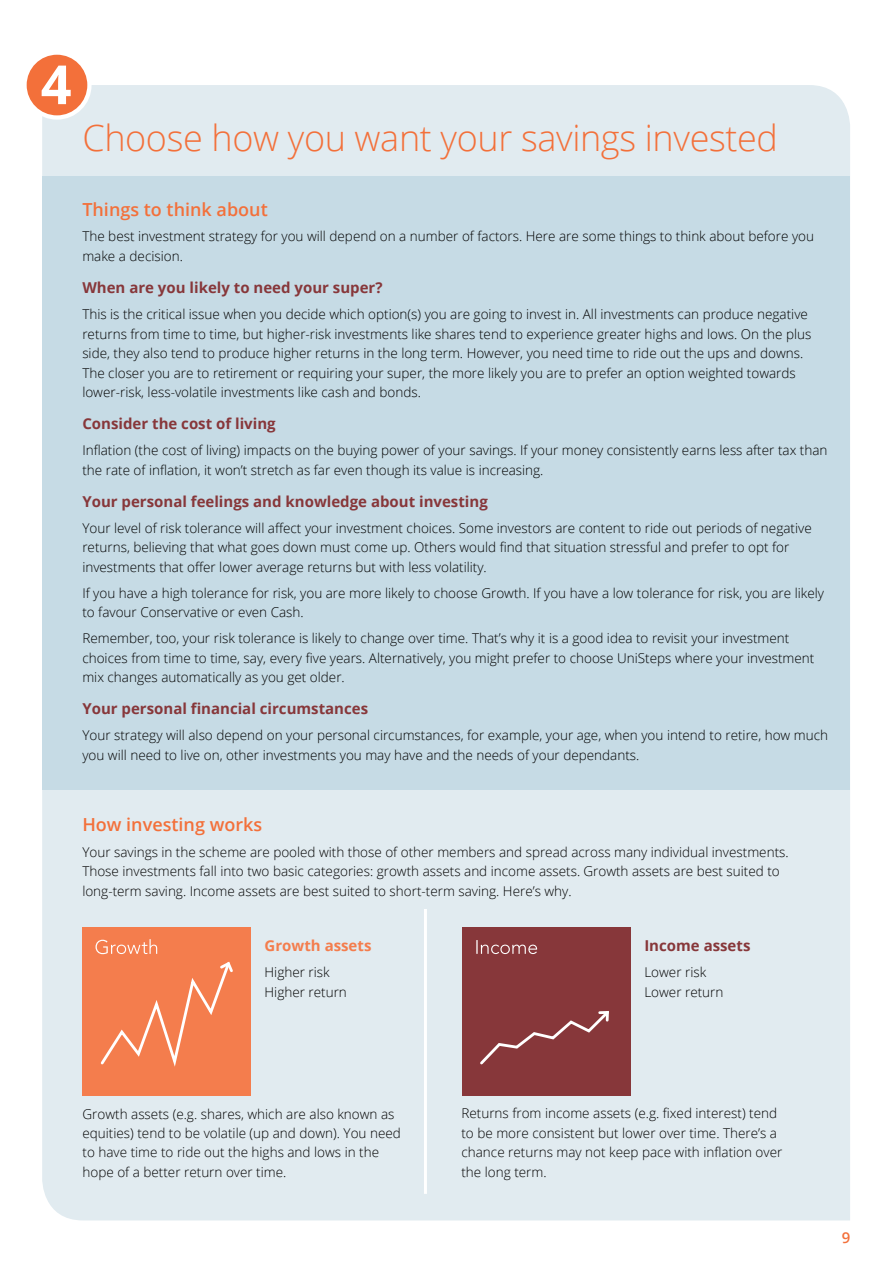
<style>
.page{position:relative;width:893px;height:1263px;background:#fff}
.page>*{position:absolute;margin:0;border:0;box-sizing:border-box;transform-origin:0 0}
.t1{font:700 54px "Open Sans";color:#fff}
.t2{font:300 36px "Open Sans";letter-spacing:-.01em;color:#f3703a}
.t3{font:600 18px "Open Sans";color:#f3703a}
.t4{font:700 15px "Open Sans";color:#87373a}
.t5{font:700 15px "Open Sans";color:#f47d4d}
.t6{font:600 15px "Open Sans";color:#f3703a}
.t7{font:300 13.5px/19.5px "Open Sans";color:#000}
</style>
<div class="page">
<div style="left:42px;top:85px;width:808px;height:1135px;background:#e1ebf0"></div>
<div style="left:42px;top:176px;width:808px;height:614px;background:#c6dbe5"></div>
<hr style="left:424px;top:909px;width:3px;height:285px;background:#fff">
<div style="left:82px;top:927px;width:169px;height:169px;background:#f47d4d"></div>
<svg style="left:100px;top:962px;width:133px;height:105px"></svg>
<svg style="left:96px;top:939px;width:61px;height:15px"></svg>
<div style="left:462px;top:927px;width:169px;height:169px;background:#87373a"></div>
<svg style="left:480px;top:1011px;width:129px;height:54px"></svg>
<svg style="left:476px;top:940px;width:61px;height:14px"></svg>
<div style="left:25px;top:53px;width:64px;height:64px;background:#f3703a;border-radius:50%"></div>
<div style="left:22px;top:50px;width:70px;height:70px;border:4px solid #fff;border-radius:50%"></div>
<h1 class="t1" style="left:41px;top:46px;width:32px">4</h1>
<h2 class="t2" style="left:82px;top:113px;width:697px">Choose how you want your savings invested</h2>
<h3 class="t3" style="left:82px;top:197px;width:187px">Things to think about</h3>
<p class="t7" style="left:82px;top:226px;width:733px">The best investment strategy for you will depend on a number of factors. Here are some things to think about before you make a decision.</p>
<p class="t4" style="left:82px;top:277px;width:302px">When are you likely to need your super?</p>
<p class="t7" style="left:82px;top:304px;width:731px">This is the critical issue when you decide which option(s) you are going to invest in. All investments can produce negative returns from time to time, but higher-risk investments like shares tend to experience greater highs and lows. On the plus side, they also tend to produce higher returns in the long term. However, you need time to ride out the ups and downs.<br>The closer you are to retirement or requiring your super, the more likely you are to prefer an option weighted towards lower-risk, less-volatile investments like cash and bonds.</p>
<p class="t4" style="left:82px;top:413px;width:195px">Consider the cost of living</p>
<p class="t7" style="left:82px;top:440px;width:747px">Inflation (the cost of living) impacts on the buying power of your savings. If your money consistently earns less after tax than the rate of inflation, it won’t stretch as far even though its value is increasing.</p>
<p class="t4" style="left:82px;top:491px;width:407px">Your personal feelings and knowledge about investing</p>
<p class="t7" style="left:82px;top:518px;width:731px">Your level of risk tolerance will affect your investment choices. Some investors are content to ride out periods of negative returns, believing that what goes down must come up. Others would find that situation stressful and prefer to opt for investments that offer lower average returns but with less volatility.</p>
<p class="t7" style="left:82px;top:583px;width:743px">If you have a high tolerance for risk, you are more likely to choose Growth. If you have a low tolerance for risk, you are likely to favour Conservative or even Cash.</p>
<p class="t7" style="left:82px;top:628px;width:733px">Remember, too, your risk tolerance is likely to change over time. That’s why it is a good idea to revisit your investment choices from time to time, say, every five years. Alternatively, you might prefer to choose UniSteps where your investment mix changes automatically as you get older.</p>
<p class="t4" style="left:82px;top:698px;width:287px">Your personal financial circumstances</p>
<p class="t7" style="left:82px;top:725px;width:747px">Your strategy will also depend on your personal circumstances, for example, your age, when you intend to retire, how much you will need to live on, other investments you may have and the needs of your dependants.</p>
<h3 class="t3" style="left:82px;top:812px;width:181px">How investing works</h3>
<p class="t7" style="left:82px;top:842px;width:708px">Your savings in the scheme are pooled with those of other members and spread across many individual investments.<br>Those investments fall into two basic categories: growth assets and income assets. Growth assets are best suited to long-term saving. Income assets are best suited to short-term saving. Here’s why.</p>
<p class="t5" style="left:265px;top:935px;width:108px">Growth assets</p>
<p class="t7" style="left:265px;top:962px;width:84px">Higher risk<br>Higher return</p>
<p class="t4" style="left:644px;top:935px;width:108px">Income assets</p>
<p class="t7" style="left:644px;top:962px;width:81px">Lower risk<br>Lower return</p>
<p class="t7" style="left:83px;top:1103px;width:320px">Growth assets (e.g. shares, which are also known as equities) tend to be volatile (up and down). You need to have time to ride out the highs and lows in the hope of a better return over time.</p>
<p class="t7" style="left:461px;top:1103px;width:322px">Returns from income assets (e.g. fixed interest) tend to be more consistent but lower over time. There’s a chance returns may not keep pace with inflation over the long term.</p>
<p class="t6" style="left:842px;top:1227px;width:10px">9</p>
</div>
